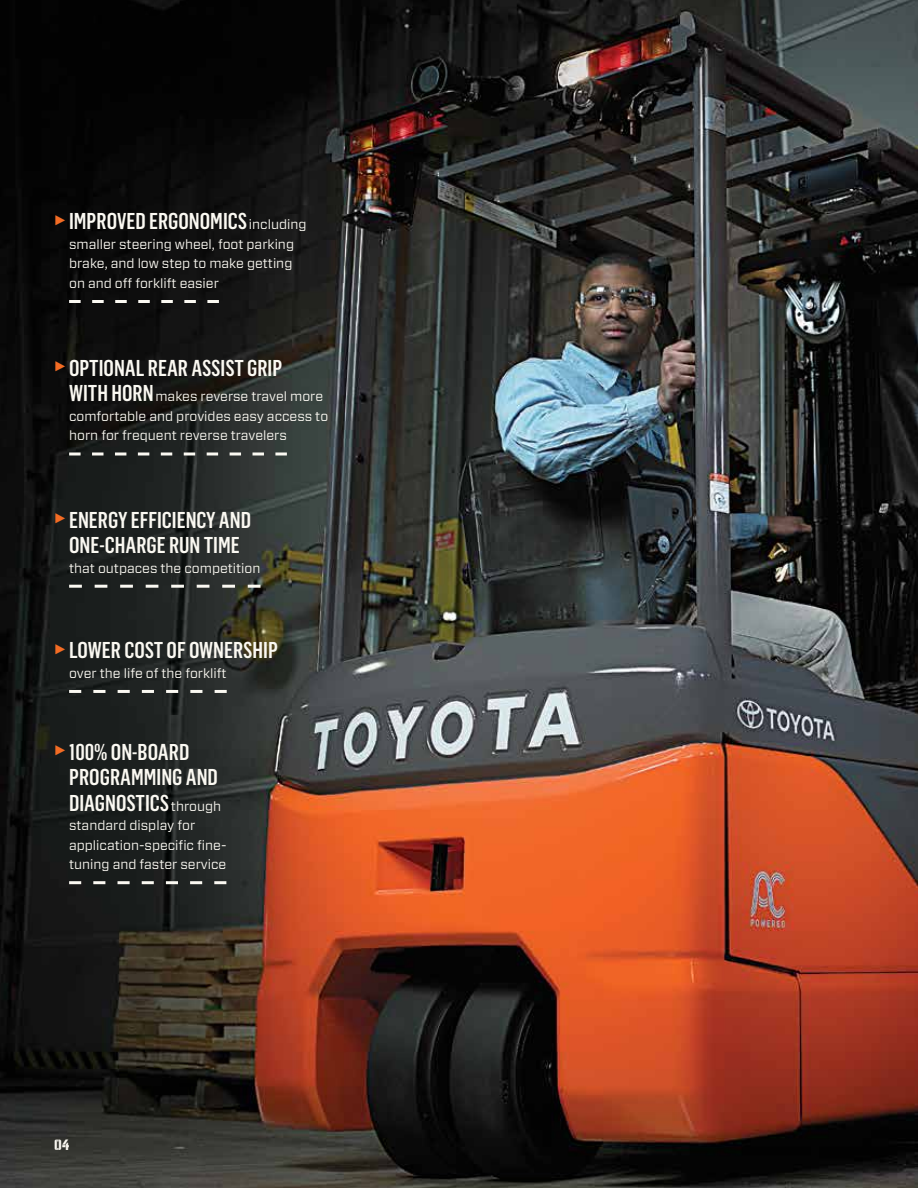
<style>
.page{position:relative;width:918px;height:1188px;background:#fff}
.page>*{position:absolute;margin:0;border:0;box-sizing:border-box;transform-origin:0 0}
.t1{font:500 22.5px/25.5px "Flama Condensed";color:#fbf9f2;text-align:center}
.t2{font:15px "Numbers Prospekt";color:#fbf9f2}
.t3{font:13.5px/19.5px "Forza";color:#fbf9f2}
.s1{font-size:30px;color:#f36c24}
.s2{font-family:"Forza";font-weight:400;font-size:13.5px}
.s3{font-family:"Flama Condensed";font-weight:500;font-size:22.5px}
</style>
<div class="page">
<img style="left:0;top:0;width:918px;height:1188px">
<svg style="left:69px;top:300px;width:150px;height:3px"></svg>
<svg style="left:69px;top:452px;width:218px;height:3px"></svg>
<svg style="left:69px;top:585px;width:192px;height:3px"></svg>
<svg style="left:69px;top:690px;width:158px;height:3px"></svg>
<svg style="left:69px;top:881px;width:157px;height:3px"></svg>
<h1 class="t1" style="left:54px;top:208px;width:254px"><span class="s1">►</span>IMPROVED ERGONOMICS <span class="s2">including</span></h1>
<p class="t3" style="left:69px;top:234px;width:226px">smaller steering wheel, foot parking brake, and low step to make getting on and off forklift easier</p>
<h1 class="t1" style="left:54px;top:355px;width:230px"><span class="s1">►</span> OPTIONAL REAR ASSIST GRIP</h1>
<p class="t3" style="left:69px;top:387px;width:261px"><span class="s3">WITH HORN</span>makes reverse travel more comfortable and provides easy access to horn for frequent reverse travelers</p>
<h1 class="t1" style="left:54px;top:506px;width:199px"><span class="s1">►</span>ENERGY EFFICIENCY AND<br>ONE-CHARGE RUN TIME</h1>
<p class="t3" style="left:69px;top:558px;width:193px">that outpaces the competition</p>
<h1 class="t1" style="left:54px;top:637px;width:226px"><span class="s1">►</span>LOWER COST OF OWNERSHIP</h1>
<p class="t3" style="left:69px;top:663px;width:159px">over the life of the forklift</p>
<h1 class="t1" style="left:69px;top:738px;width:154px;text-align:left;text-indent:-15px"><span class="s1">►</span>100% ON-BOARD<br>PROGRAMMING AND<br>DIAGNOSTICS <span class="s2">through</span></h1>
<p class="t3" style="left:69px;top:816px;width:159px">standard display for application-specific fine&shy;tuning and faster service</p>
<p class="t2" style="left:54px;top:1138px;width:17px">04</p>
</div>
